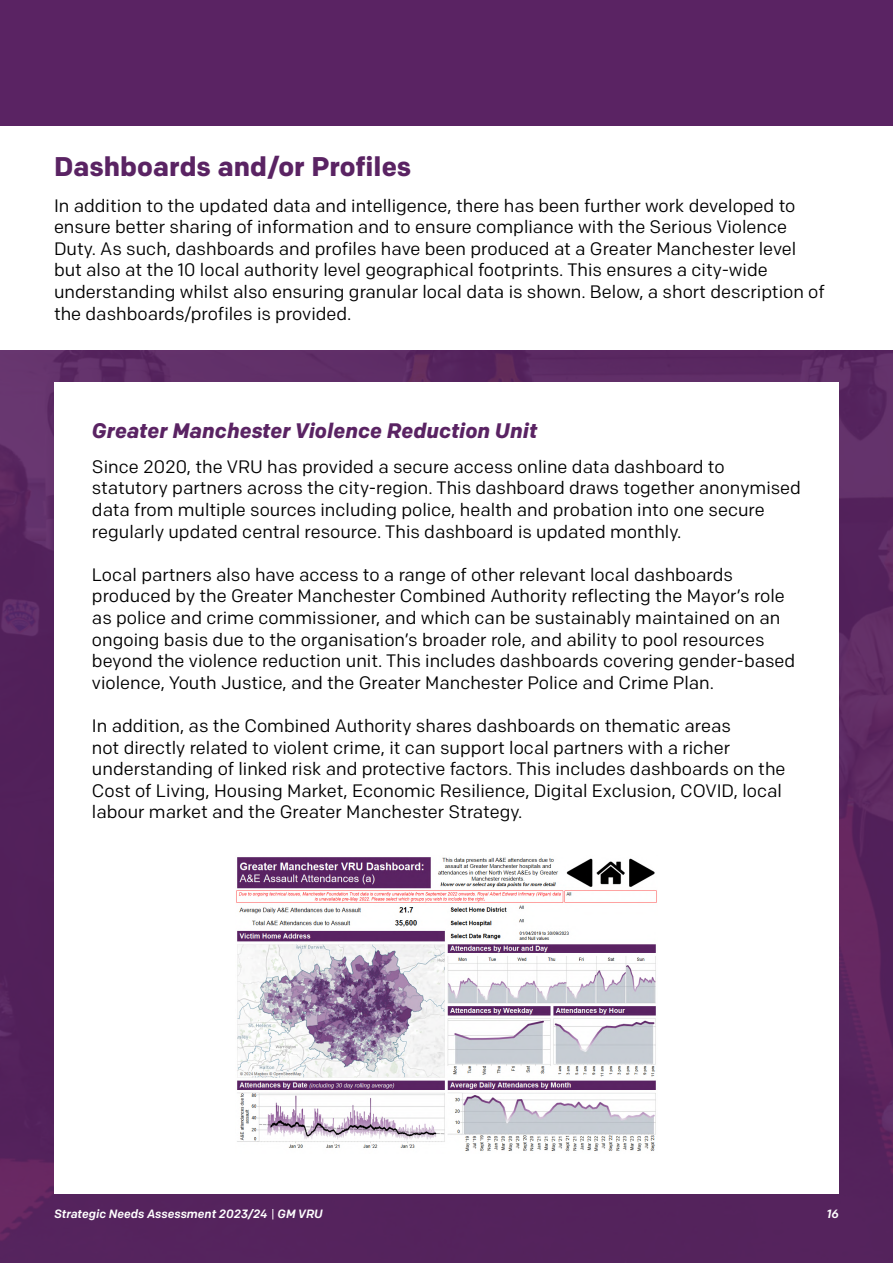
<style>
.page{position:relative;width:893px;height:1263px;background:#fff}
.page>*{position:absolute;margin:0;border:0;box-sizing:border-box;transform-origin:0 0}
.Inner_Page_Headings{font:700 27px "Colfax";color:#5a2363}
.Inner_page_sub-headings{font:italic 700 21px "Colfax";color:#5a2363}
.t1{font:18px/21.6px "Colfax";color:#000}
.t2{font:italic 500 12px "Colfax";color:#fff}
</style>
<div class="page">
<div style="left:0;top:0;width:893px;height:125px;background:#5a2363"></div>
<img style="left:0;top:351px;width:893px;height:912px">
<div style="left:54px;top:382px;width:785px;height:811px;background:#fff"></div>
<img style="left:236px;top:857px;width:421px;height:294px">
<p class="Inner_Page_Headings" style="left:54px;top:150px;width:359px">Dashboards and/or Profiles</p>
<p class="t1" style="left:54px;top:194px;width:772px">In addition to the updated data and intelligence, there has been further work developed to ensure better sharing of information and to ensure compliance with the Serious Violence Duty. As such, dashboards and profiles have been produced at a Greater Manchester level but also at the 10 local authority level geographical footprints. This ensures a city-wide understanding whilst also ensuring granular local data is shown. Below, a short description of the dashboards/profiles is provided.</p>
<p class="Inner_page_sub-headings" style="left:92px;top:417px;width:447px">Greater Manchester Violence Reduction Unit</p>
<p class="t1" style="left:92px;top:456px;width:710px">Since 2020, the VRU has provided a secure access online data dashboard to statutory partners across the city-region. This dashboard draws together anonymised data from multiple sources including police, health and probation into one secure regularly updated central resource. This dashboard is updated monthly.</p>
<p class="t1" style="left:92px;top:564px;width:705px">Local partners also have access to a range of other relevant local dashboards produced by the Greater Manchester Combined Authority reflecting the Mayor’s role as police and crime commissioner, and which can be sustainably maintained on an ongoing basis due to the organisation’s broader role, and ability to pool resources beyond the violence reduction unit. This includes dashboards covering gender-based violence, Youth Justice, and the Greater Manchester Police and Crime Plan.</p>
<p class="t1" style="left:92px;top:715px;width:695px">In addition, as the Combined Authority shares dashboards on thematic areas<br>not directly related to violent crime, it can support local partners with a richer understanding of linked risk and protective factors. This includes dashboards on the Cost of Living, Housing Market, Economic Resilience, Digital Exclusion, COVID, local labour market and the Greater Manchester Strategy.</p>
<p class="t2" style="left:54px;top:1206px;width:270px">Strategic Needs Assessment 2023/24 GM VRU</p>
<p class="t2" style="left:827px;top:1206px;width:14px">16</p>
</div>
